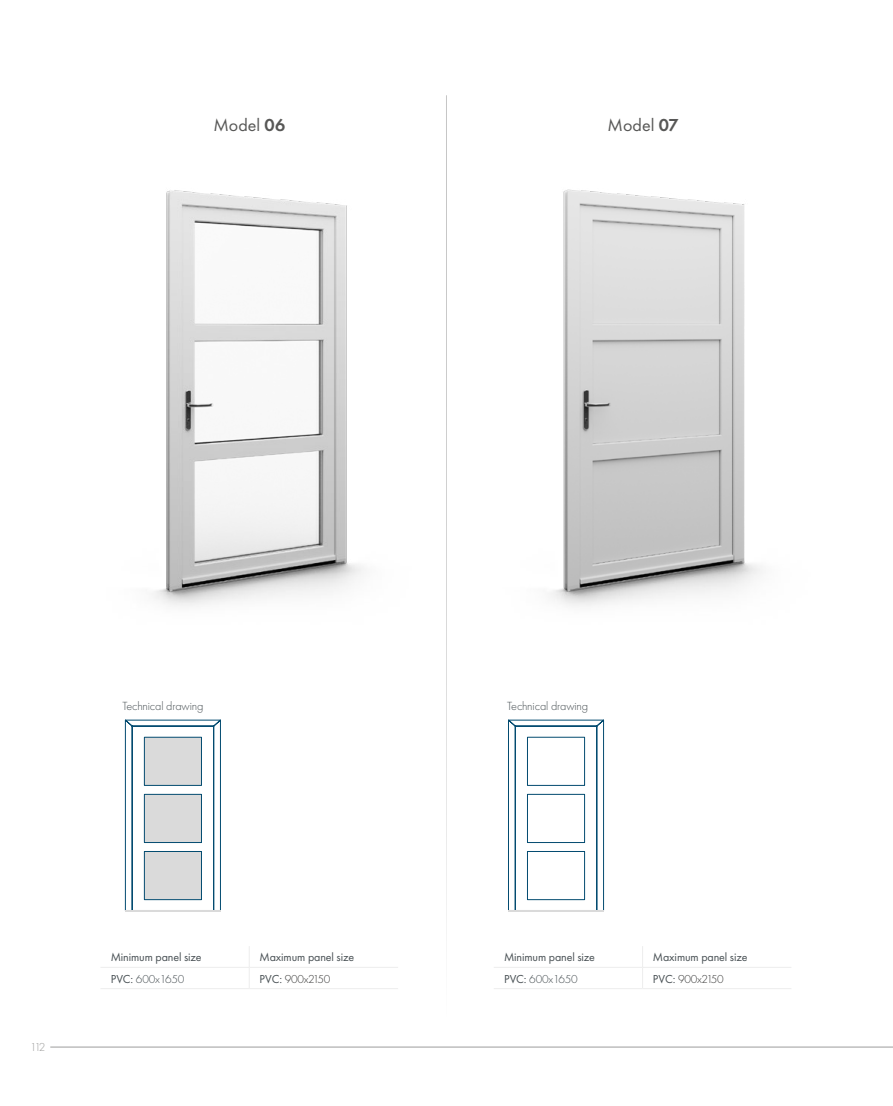
<style>
.page{position:relative;width:893px;height:1106px;background:#fff}
.page>*{position:absolute;margin:0;border:0;box-sizing:border-box;transform-origin:0 0}
.t1{font:18px "Futura PT";color:#575756}
.t2{font:300 12.3px "Futura PT";letter-spacing:-.01em;color:#474f53}
.t3{font:12px "Futura PT";letter-spacing:-.01em;color:#474f53}
.t4{font:300 12px "Futura PT";letter-spacing:-.01em;color:#474f53}
.t5{font:300 12px "Futura PT";letter-spacing:-.02em;color:#3c3c3b}
.t6{font:300 12px "Futura PT";color:#9d9d9c}
.s1{font-weight:600}
.s2{font-weight:400}
.s3{font-weight:400;color:#474f53}
</style>
<div class="page">
<hr style="left:50px;top:1046px;width:843px;height:1px;background:#9d9d9c">
<img style="left:152px;top:190px;width:212px;height:416px">
<img style="left:550px;top:189px;width:212px;height:417px">
<hr style="left:446px;top:95px;width:1px;height:921px;background:#c6c6c6">
<svg style="left:124px;top:719px;width:97px;height:192px"></svg>
<hr style="left:125px;top:910px;width:95px;height:1px;background:#dadada">
<div style="left:144px;top:737px;width:58px;height:48px;background:#dadada;border:1px solid #034b70"></div>
<div style="left:144px;top:794px;width:58px;height:48px;background:#dadada;border:1px solid #034b70"></div>
<div style="left:144px;top:851px;width:58px;height:48px;background:#dadada;border:1px solid #034b70"></div>
<svg style="left:508px;top:719px;width:97px;height:192px"></svg>
<hr style="left:100px;top:967px;width:149px;height:1px;background:#ededed">
<hr style="left:249px;top:967px;width:149px;height:1px;background:#ededed">
<svg style="left:249px;top:946px;width:1px;height:42px"></svg>
<hr style="left:100px;top:988px;width:149px;height:1px;background:#ededed">
<hr style="left:249px;top:988px;width:149px;height:1px;background:#ededed">
<hr style="left:494px;top:967px;width:149px;height:1px;background:#ededed">
<hr style="left:643px;top:967px;width:148px;height:1px;background:#ededed">
<svg style="left:642px;top:946px;width:1px;height:42px"></svg>
<hr style="left:494px;top:988px;width:149px;height:1px;background:#ededed">
<hr style="left:643px;top:988px;width:148px;height:1px;background:#ededed">
<h1 class="t1" style="left:213px;top:114px;width:73px">Model <span class="s1">06</span></h1>
<h1 class="t1" style="left:608px;top:114px;width:73px">Model <span class="s1">07</span></h1>
<p class="t2" style="left:122px;top:698px;width:82px">Technical drawing</p>
<p class="t2" style="left:507px;top:698px;width:82px">Technical drawing</p>
<p class="t6" style="left:30px;top:1040px;width:17px">112</p>
<p class="t3" style="left:111px;top:950px;width:92px">Minimum panel size</p>
<p class="t3" style="left:259px;top:950px;width:96px">Maximum panel size</p>
<p class="t4" style="left:111px;top:971px;width:75px"><span class="s2">PVC:</span> 600x1650</p>
<p class="t5" style="left:259px;top:971px;width:72px"><span class="s3">PVC:</span> 900x2150</p>
<p class="t3" style="left:504px;top:950px;width:92px">Minimum panel size</p>
<p class="t3" style="left:653px;top:950px;width:96px">Maximum panel size</p>
<p class="t4" style="left:504px;top:971px;width:75px"><span class="s2">PVC:</span> 600x1650</p>
<p class="t5" style="left:653px;top:971px;width:72px"><span class="s3">PVC:</span> 900x2150</p>
</div>
